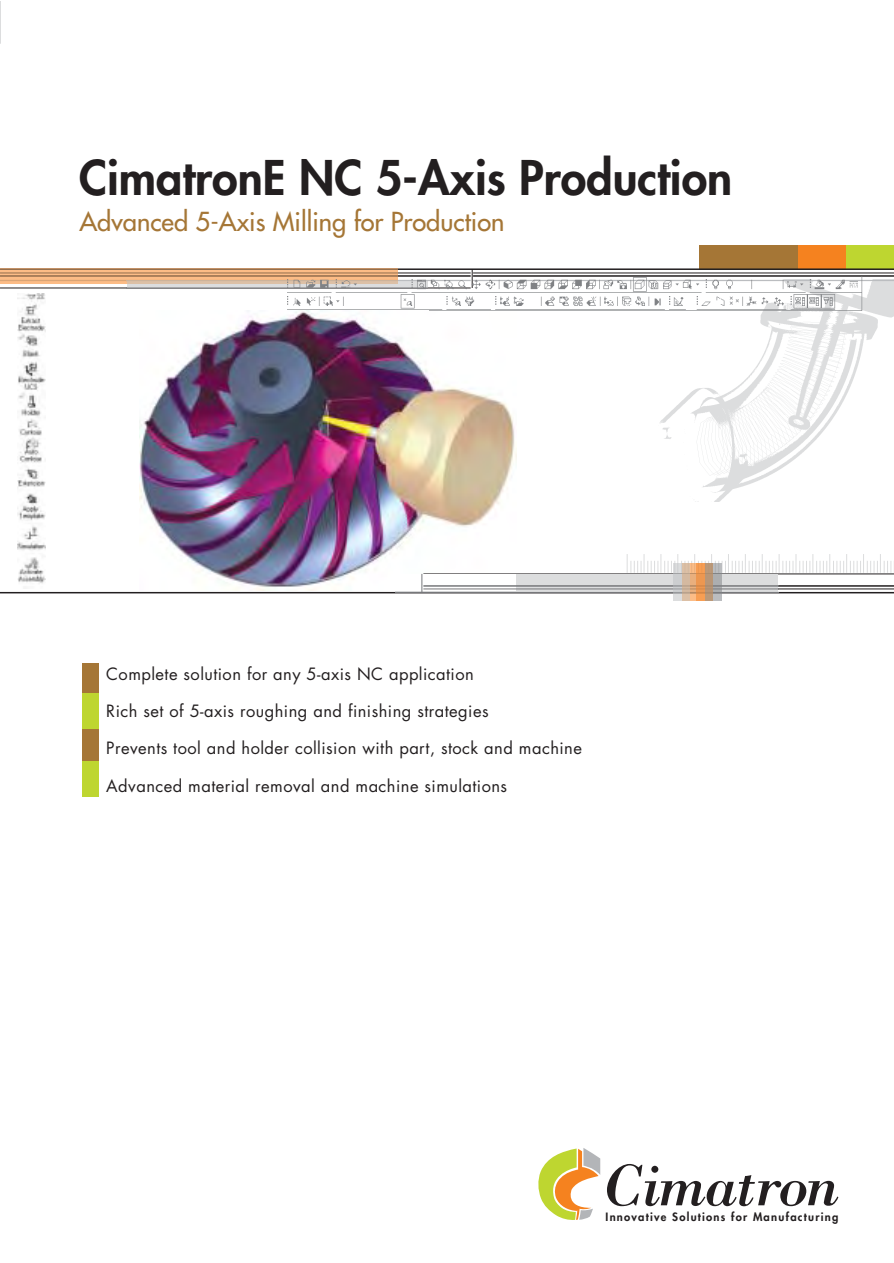
<style>
.page{position:relative;width:894px;height:1263px;background:#fff}
.page>*{position:absolute;margin:0;border:0;box-sizing:border-box;transform-origin:0 0}
.t1{font:800 46.5px "Futura";color:#231f20}
.t2{font:25.5px "Futura";color:#a57636}
.t3{font:16.5px "Futura";letter-spacing:.025em;color:#231f20}
.t4{font:800 11.25px "Futura";letter-spacing:.11em;color:#231f20}
</style>
<div class="page">
<img style="left:140px;top:310px;width:376px;height:280px">
<img style="left:653px;top:279px;width:241px;height:222px">
<img style="left:0;top:1px;width:1px;height:43px">
<div style="left:82px;top:663px;width:17px;height:133px;background:#a57636"></div>
<div style="left:845px;top:245px;width:49px;height:24px;background:#bed630"></div>
<div style="left:797px;top:245px;width:48px;height:24px;background:#f5821f"></div>
<div style="left:699px;top:245px;width:99px;height:24px;background:#a57636"></div>
<img style="left:17px;top:294px;width:29px;height:290px">
<hr style="left:0;top:592px;width:894px;height:1px;background:#231f20">
<hr style="left:423px;top:585px;width:471px;height:1px;background:#231f20">
<hr style="left:423px;top:573px;width:471px;height:1px;background:#231f20">
<hr style="left:423px;top:588px;width:471px;height:1px;background:#231f20">
<hr style="left:0;top:268px;width:894px;height:2px;background:#231f20">
<hr style="left:0;top:275px;width:470px;height:2px;background:#231f20">
<hr style="left:0;top:287px;width:470px;height:1px;background:#231f20">
<hr style="left:0;top:272px;width:470px;height:1px;background:#231f20">
<hr style="left:473px;top:275px;width:421px;height:2px;background:#231f20">
<hr style="left:473px;top:272px;width:421px;height:1px;background:#231f20">
<hr style="left:473px;top:280px;width:421px;height:1px;background:#bbbdc0">
<svg style="left:1px;top:270px;width:397px;height:13px;fill:#fcbc86"></svg>
<hr style="left:0;top:268px;width:398px;height:2px;background:#926d4d">
<hr style="left:0;top:275px;width:398px;height:2px;background:#926d4d">
<hr style="left:0;top:272px;width:398px;height:1px;background:#926d4d">
<hr style="left:0;top:280px;width:398px;height:1px;background:#daa475">
<svg style="left:127px;top:283px;width:157px;height:4px"></svg>
<hr style="left:127px;top:287px;width:301px;height:1px;background:#77787b">
<hr style="left:127px;top:280px;width:271px;height:3px;background:#dcc0a6">
<hr style="left:127px;top:280px;width:271px;height:1px;background:#ccb39b">
<svg style="left:395px;top:574px;width:383px;height:18px;fill:#dcddde"></svg>
<img style="left:395px;top:574px;width:120px;height:16px">
<hr style="left:395px;top:592px;width:383px;height:1px;background:#77787b">
<hr style="left:423px;top:585px;width:355px;height:1px;background:#77787b">
<hr style="left:423px;top:588px;width:355px;height:1px;background:#77787b">
<svg style="left:421px;top:574px;width:1px;height:18px"></svg>
<svg style="left:689px;top:593px;width:7px;height:7px"></svg>
<svg style="left:689px;top:574px;width:7px;height:18px"></svg>
<hr style="left:682px;top:592px;width:30px;height:1px;background:#b58962">
<hr style="left:682px;top:585px;width:30px;height:1px;background:#b58962">
<hr style="left:682px;top:588px;width:30px;height:1px;background:#b58962">
<svg style="left:696px;top:593px;width:9px;height:7px"></svg>
<div style="left:696px;top:574px;width:16px;height:18px;background:#ed9750"></div>
<svg style="left:673px;top:593px;width:9px;height:7px"></svg>
<div style="left:673px;top:574px;width:16px;height:18px;background:#ccced0"></div>
<svg style="left:682px;top:593px;width:7px;height:7px"></svg>
<div style="left:682px;top:574px;width:7px;height:18px;background:#d4b9a0"></div>
<svg style="left:673px;top:585px;width:16px;height:8px"></svg>
<svg style="left:712px;top:593px;width:9px;height:7px"></svg>
<div style="left:705px;top:574px;width:16px;height:18px;background:#acaeb0"></div>
<div style="left:705px;top:563px;width:7px;height:37px;background:#bb9979"></div>
<svg style="left:626px;top:554px;width:268px;height:20px"></svg>
<svg style="left:696px;top:585px;width:25px;height:8px"></svg>
<svg style="left:0;top:268px;width:1px;height:20px"></svg>
<img style="left:284px;top:277px;width:579px;height:33px">
<div style="left:82px;top:693px;width:17px;height:35px;background:#bed630"></div>
<div style="left:82px;top:761px;width:17px;height:35px;background:#bed630"></div>
<svg style="left:607px;top:1164px;width:231px;height:42px"></svg>
<svg style="left:538px;top:1148px;width:62px;height:72px"></svg>
<h1 class="t1" style="left:79px;top:155px;width:654px">CimatronE NC 5-Axis Production</h1>
<h2 class="t2" style="left:79px;top:209px;width:426px">Advanced 5-Axis Milling for Production</h2>
<p class="t3" style="left:106px;top:666px;width:369px">Complete solution for any 5-axis NC application</p>
<p class="t3" style="left:106px;top:703px;width:384px">Rich set of 5-axis roughing and finishing strategies</p>
<p class="t3" style="left:106px;top:740px;width:477px">Prevents tool and holder collision with part, stock and machine</p>
<p class="t3" style="left:106px;top:777px;width:402px">Advanced material removal and machine simulations</p>
<p class="t4" style="left:605px;top:1211px;width:234px">Innovative Solutions for Manufacturing</p>
</div>
